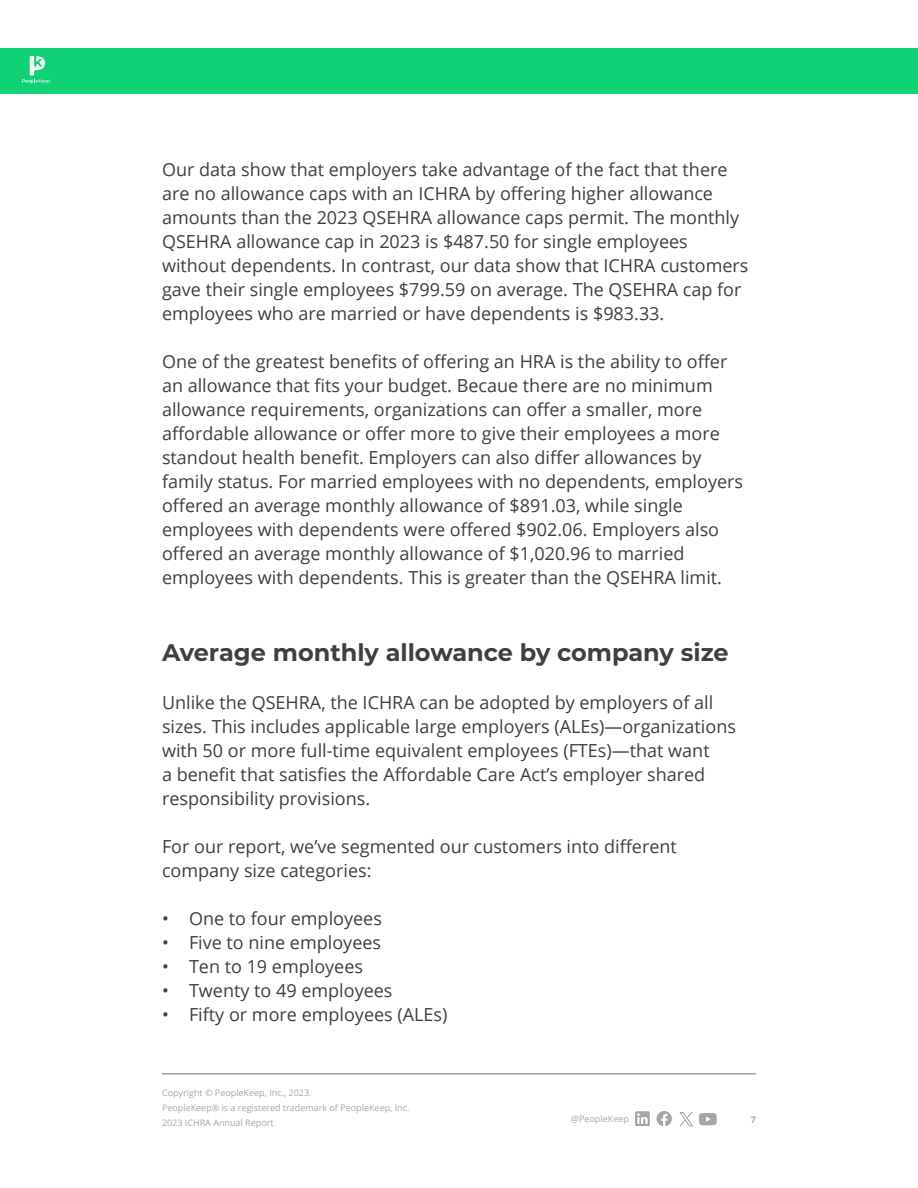
<style>
.page{position:relative;width:918px;height:1188px;background:#fff}
.page>*{position:absolute;margin:0;border:0;box-sizing:border-box;transform-origin:0 0}
.t1{font:700 24px "Montserrat";color:#3d403e}
.t2{font:18px/24px "Open Sans";color:#3d403e}
.t3{font:9px/15px "Open Sans";color:#a3a7aa}
.t4{font:700 9px "Open Sans";color:#a3a7aa}
</style>
<div class="page">
<hr style="left:162px;top:1073px;width:594px;height:1px;background:#a3a7aa">
<hr style="left:162px;top:1074px;width:594px;height:1px;background:#a3a7aa">
<svg style="left:635px;top:1111px;width:15px;height:15px"></svg>
<svg style="left:657px;top:1111px;width:15px;height:15px"></svg>
<div style="left:0;top:48px;width:918px;height:46px;background:#11d175"></div>
<svg style="left:22px;top:56px;width:29px;height:27px"></svg>
<svg style="left:699px;top:1113px;width:18px;height:13px"></svg>
<svg style="left:679px;top:1112px;width:14px;height:14px"></svg>
<p class="t2" style="left:162px;top:157px;width:588px">Our data show that employers take advantage of the fact that there are no allowance caps with an ICHRA by offering higher allowance amounts than the 2023 QSEHRA allowance caps permit. The monthly QSEHRA allowance cap in 2023 is $487.50 for single employees without dependents. In contrast, our data show that ICHRA customers gave their single employees $799.59 on average. The QSEHRA cap for employees who are married or have dependents is $983.33.</p>
<p class="t2" style="left:162px;top:349px;width:583px">One of the greatest benefits of offering an HRA is the ability to offer an allowance that fits your budget. Becaue there are no minimum allowance requirements, organizations can offer a smaller, more affordable allowance or offer more to give their employees a more standout health benefit. Employers can also differ allowances by family status. For married employees with no dependents, employers offered an average monthly allowance of $891.03, while single employees with dependents were offered $902.06. Employers also offered an average monthly allowance of $1,020.96 to married employees with dependents. This is greater than the QSEHRA limit.</p>
<h1 class="t1" style="left:162px;top:635px;width:568px">Average monthly allowance by company size</h1>
<p class="t2" style="left:162px;top:690px;width:576px">Unlike the QSEHRA, the ICHRA can be adopted by employers of all sizes. This includes applicable large employers (ALEs)—organizations with 50 or more full-time equivalent employees (FTEs)—that want<br>a benefit that satisfies the Affordable Care Act’s employer shared responsibility provisions.</p>
<p class="t2" style="left:162px;top:834px;width:516px">For our report, we’ve segmented our customers into different company size categories:</p>
<p class="t2" style="left:162px;top:906px;width:221px">• One to four employees</p>
<p class="t2" style="left:162px;top:930px;width:221px">• Five to nine employees</p>
<p class="t2" style="left:162px;top:954px;width:203px">• Ten to 19 employees</p>
<p class="t2" style="left:162px;top:978px;width:232px">• Twenty to 49 employees</p>
<p class="t2" style="left:162px;top:1002px;width:287px">• Fifty or more employees (ALEs)</p>
<p class="t3" style="left:162px;top:1085px;width:249px">Copyright © PeopleKeep, Inc., 2023.<br>PeopleKeep® is a registered trademark of PeopleKeep, Inc.<br>2023 ICHRA Annual Report</p>
<p class="t3" style="left:571px;top:1111px;width:59px">@PeopleKeep</p>
<p class="t4" style="left:751px;top:1114px;width:7px">7</p>
</div>
